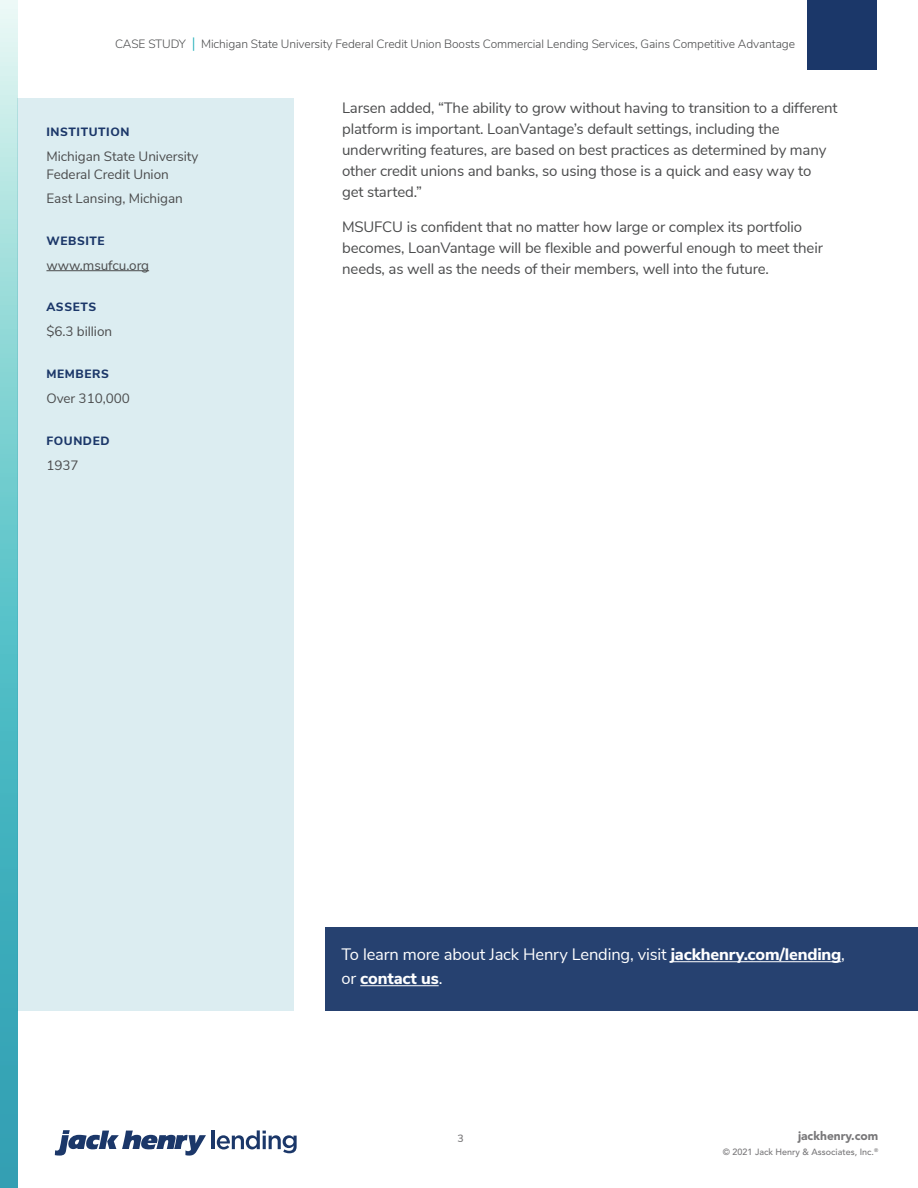
<style>
.page{position:relative;width:918px;height:1188px;background:#fff}
.page>*{position:absolute;margin:0;border:0;box-sizing:border-box;transform-origin:0 0}
.CTA_Copy{font:16.5px/24px "Nunito Sans";letter-spacing:-.01em;color:#fff}
.Body_Copy{font:15px/21px "Nunito Sans";letter-spacing:-.01em;color:#4b4c4d}
.t1{font:13.5px/18px "Nunito Sans";letter-spacing:-.005em;color:#4b4c4d}
.t2{font:300 12px "Nunito Sans";letter-spacing:-.01em;color:#4b4c4d}
.t3{font:800 12px "Nunito Sans";letter-spacing:.05em;color:#1b3769}
.t4{font:900 12px "Avenir LT Std";color:#787779}
.t5{font:600 10.5px "Nunito Sans";color:#787779}
.t6{font:500 9px "Avenir LT Std";color:#787779}
.s1{font-size:15px;color:#1eaeb7}
.s2{font-weight:800}
</style>
<div class="page">
<div style="left:807px;top:0;width:70px;height:69px;background:#1b3769"></div>
<svg style="left:0;top:0;width:17px;height:1188px;background:#6fc6cc"></svg>
<svg style="left:55px;top:1130px;width:151px;height:26px"></svg>
<hr style="left:212px;top:1130px;width:3px;height:19px;background:#1b3769">
<svg style="left:217px;top:1130px;width:80px;height:23px"></svg>
<div style="left:17px;top:98px;width:277px;height:913px;background:#dcedf1"></div>
<hr style="left:46px;top:270px;width:103px;height:1px;background:#4b4c4d">
<div style="left:325px;top:927px;width:593px;height:84px;background:#264170"></div>
<hr style="left:671px;top:961px;width:170px;height:1px;background:#fff">
<hr style="left:360px;top:985px;width:79px;height:1px;background:#fff">
<p class="t2" style="left:115px;top:35px;width:681px">CASE STUDY <span class="s1">|</span> Michigan State University Federal Credit Union Boosts Commercial Lending Services, Gains Competitive Advantage</p>
<p class="t3" style="left:46px;top:123px;width:85px">INSTITUTION</p>
<p class="t1" style="left:46px;top:146px;width:154px">Michigan State University<br>Federal Credit Union</p>
<p class="t1" style="left:46px;top:188px;width:138px">East Lansing, Michigan</p>
<p class="t3" style="left:46px;top:232px;width:60px">WEBSITE</p>
<p class="t1" style="left:46px;top:255px;width:104px">www.msufcu.org</p>
<p class="t3" style="left:46px;top:298px;width:51px">ASSETS</p>
<p class="t1" style="left:46px;top:321px;width:67px">$6.3 billion</p>
<p class="t3" style="left:46px;top:365px;width:64px">MEMBERS</p>
<p class="t1" style="left:46px;top:388px;width:85px">Over 310,000</p>
<p class="t3" style="left:46px;top:432px;width:65px">FOUNDED</p>
<p class="t1" style="left:46px;top:455px;width:34px">1937</p>
<p class="Body_Copy" style="left:342px;top:97px;width:497px">Larsen added, “The ability to grow without having to transition to a different platform is important. LoanVantage’s default settings, including the underwriting features, are based on best practices as determined by many other credit unions and banks, so using those is a quick and easy way to<br>get started.”</p>
<p class="Body_Copy" style="left:342px;top:215px;width:482px">MSUFCU is confident that no matter how large or complex its portfolio becomes, LoanVantage will be flexible and powerful enough to meet their needs, as well as the needs of their members, well into the future.</p>
<p class="CTA_Copy" style="left:342px;top:942px;width:505px">To learn more about Jack Henry Lending, visit <span class="s2">jackhenry.com/lending</span>, or <span class="s2">contact us</span>.</p>
<p class="t5" style="left:457px;top:1130px;width:8px">3</p>
<p class="t4" style="left:798px;top:1128px;width:82px">jackhenry.com</p>
<p class="t6" style="left:723px;top:1146px;width:157px">© 2021 Jack Henry &amp; Associates, Inc.<sup>®</sup></p>
</div>
